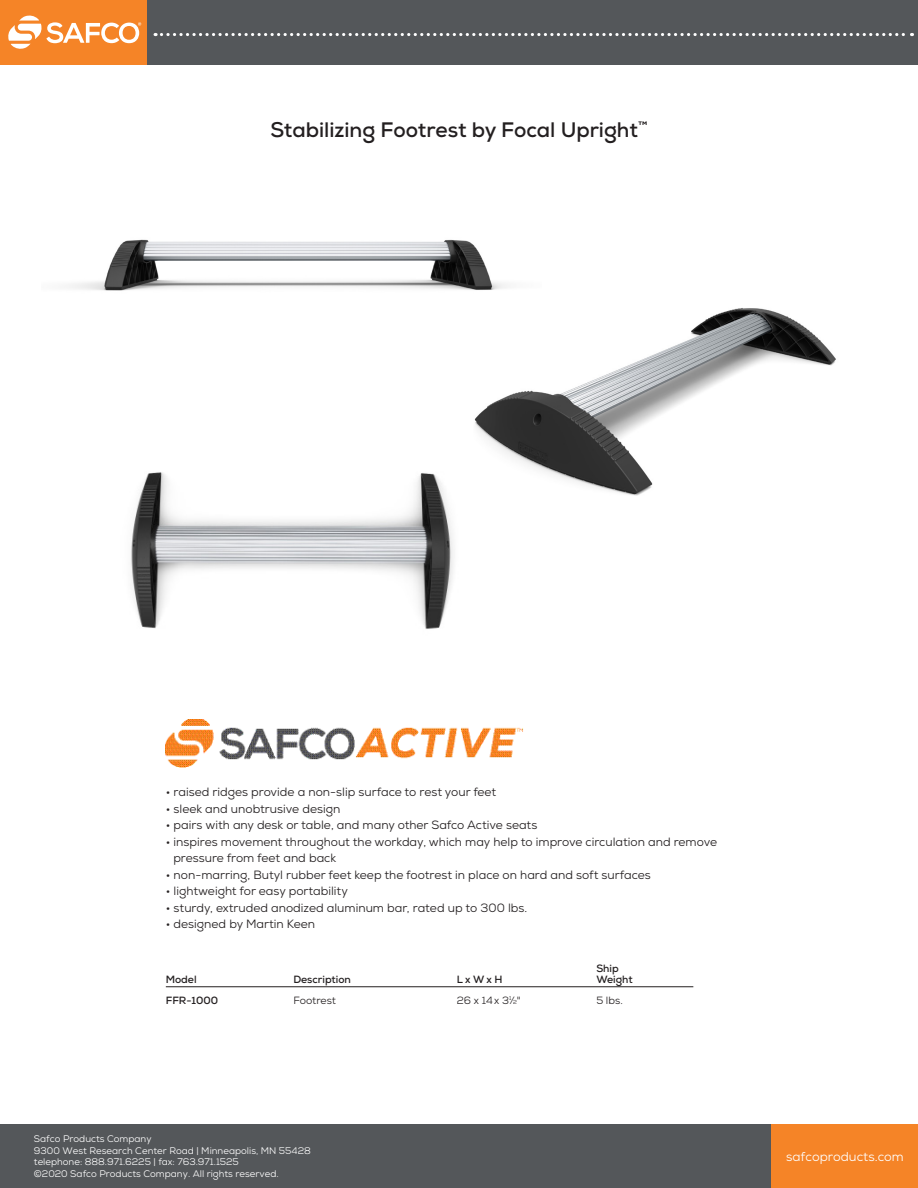
<style>
.page{position:relative;width:918px;height:1188px;background:#fff}
.page>*{position:absolute;margin:0;border:0;box-sizing:border-box;transform-origin:0 0}
.t1{font:700 21px "Nexa";color:#231f20}
.t2{font:12.75px "Nexa";color:#fff}
.t3{font:12px "Nexa";color:#231f20}
.t4{font:700 10.5px "Nexa";color:#231f20}
.t5{font:10.5px "Nexa";color:#231f20}
.t6{font:9.6px/11.4px "Nexa";color:#fff}
.s1{font-size:5.7px}
</style>
<div class="page">
<div style="left:771px;top:1124px;width:147px;height:64px;background:#f58427"></div>
<div style="left:0;top:1124px;width:771px;height:64px;background:#54575a"></div>
<div style="left:0;top:0;width:147px;height:64px;background:#f58427"></div>
<div style="left:147px;top:0;width:771px;height:64px;background:#54575a"></div>
<svg style="left:155px;top:33px;width:758px;height:3px"></svg>
<svg style="left:8px;top:15px;width:133px;height:34px"></svg>
<hr style="left:166px;top:986px;width:586px;height:1px;background:#231f20">
<img style="left:166px;top:719px;width:357px;height:48px">
<img style="left:69px;top:239px;width:438px;height:52px">
<img style="left:131px;top:472px;width:322px;height:157px">
<img style="left:474px;top:308px;width:362px;height:188px">
<div style="left:693px;top:935px;width:111px;height:87px;background:#fff"></div>
<p class="t1" style="left:270px;top:117px;width:379px">Stabilizing Footrest by Focal Upright<sup>™</sup></p>
<p class="t3" style="left:166px;top:785px;width:332px">• raised ridges provide a non-slip surface to rest your feet</p>
<p class="t3" style="left:166px;top:801px;width:176px">• sleek and unobtrusive design</p>
<p class="t3" style="left:166px;top:818px;width:373px">• pairs with any desk or table, and many other Safco Active seats</p>
<p class="t3" style="left:166px;top:834px;width:553px">• inspires movement throughout the workday, which may help to improve circulation and remove</p>
<p class="t3" style="left:173px;top:851px;width:164px">pressure from feet and back</p>
<p class="t3" style="left:166px;top:867px;width:486px">• non-marring, Butyl rubber feet keep the footrest in place on hard and soft surfaces</p>
<p class="t3" style="left:166px;top:884px;width:184px">• lightweight for easy portability</p>
<p class="t3" style="left:166px;top:900px;width:363px">• sturdy, extruded anodized aluminum bar, rated up to 300 lbs.</p>
<p class="t3" style="left:166px;top:917px;width:151px">• designed by Martin Keen</p>
<p class="t4" style="left:596px;top:962px;width:24px">Ship</p>
<p class="t4" style="left:166px;top:972px;width:32px">Model</p>
<p class="t4" style="left:293px;top:972px;width:59px">Description</p>
<p class="t4" style="left:457px;top:972px;width:47px">L x W x H</p>
<p class="t4" style="left:596px;top:972px;width:38px">Weight</p>
<p class="t4" style="left:166px;top:993px;width:54px">FFR-1000</p>
<p class="t5" style="left:293px;top:993px;width:44px">Footrest</p>
<p class="t5" style="left:457px;top:993px;width:65px">26 x 14x 3<sup>1</sup>⁄<span class="s1">2</span>"</p>
<p class="t5" style="left:596px;top:993px;width:28px">5 lbs.</p>
<p class="t6" style="left:34px;top:1133px;width:278px">Safco Products Company<br>9300 West Research Center Road | Minneapolis, MN 55428 telephone: 888.971.6225 | fax: 763.971.1525<br>©2020 Safco Products Company. All rights reserved.</p>
<p class="t2" style="left:786px;top:1148px;width:119px">safcoproducts.com</p>
</div>
